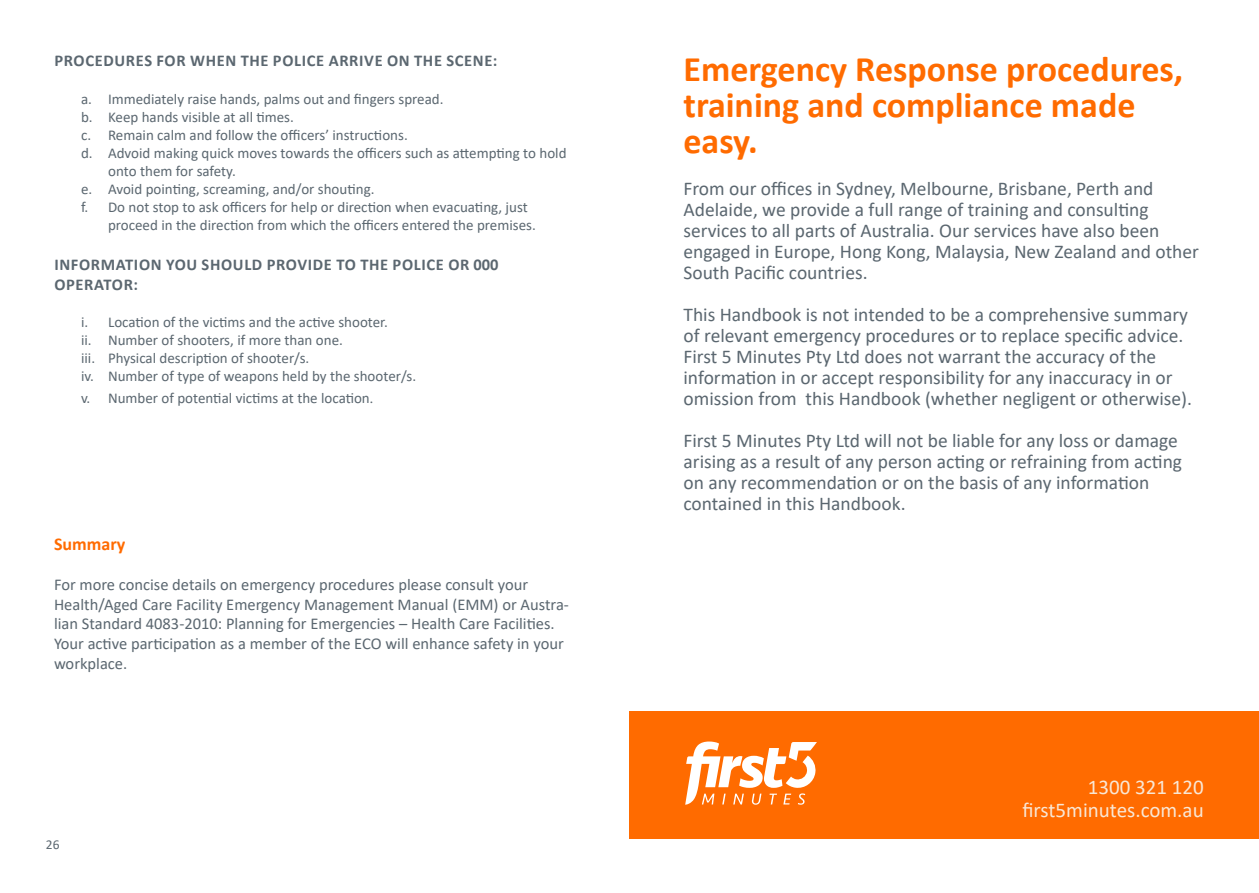
<style>
.page{position:relative;width:1259px;height:893px;background:#fff}
.page>*{position:absolute;margin:0;border:0;box-sizing:border-box;transform-origin:0 0}
.t1{font:700 36px/36px "Calibri";color:#ff6b00}
.t2{font:21px "Calibri";color:#f9e7d5}
.t3{font:19.5px/21px "Calibri";color:#5b6770}
.t4{font:700 18px "Calibri";color:#ff6b00}
.t5{font:16.5px/19.8px "Calibri";color:#5b6770}
.t6{font:700 16.5px/19.8px "Calibri";letter-spacing:.04em;color:#5b6770}
.t7{font:15px "Calibri";color:#5b6770}
.t8{font:13.5px "Calibri";color:#5b6770}
.s1{font-family:"Minion Pro"}
</style>
<div class="page">
<div style="left:629px;top:711px;width:630px;height:128px;background:#ff6b00"></div>
<svg style="left:685px;top:741px;width:132px;height:64px"></svg>
<p class="t6" style="left:54px;top:51px;width:444px">PROCEDURES FOR WHEN THE POLICE ARRIVE ON THE SCENE:</p>
<p class="t7" style="left:81px;top:89px;width:364px">a. Immediately raise hands, palms out and fingers spread.</p>
<p class="t7" style="left:81px;top:107px;width:214px">b. Keep hands visible at all times.</p>
<p class="t7" style="left:81px;top:125px;width:328px">c. Remain calm and follow the officers’ instructions.</p>
<p class="t7" style="left:81px;top:143px;width:487px">d. Advoid making quick moves towards the officers such as attempting to hold</p>
<p class="t7" style="left:108px;top:161px;width:129px">onto them for safety.</p>
<p class="t7" style="left:81px;top:179px;width:295px">e. Avoid pointing, screaming, and/or shouting.</p>
<p class="t7" style="left:81px;top:197px;width:448px">f. Do not stop to ask officers for help or direction when evacuating, just</p>
<p class="t7" style="left:108px;top:215px;width:429px">proceed in the direction from which the officers entered the premises.</p>
<p class="t6" style="left:54px;top:254px;width:446px">INFORMATION YOU SHOULD PROVIDE TO THE POLICE OR 000<br>OPERATOR:</p>
<p class="t7" style="left:81px;top:312px;width:308px">i. Location of the victims and the active shooter.</p>
<p class="t7" style="left:81px;top:330px;width:263px">ii. Number of shooters, if more than one.</p>
<p class="t7" style="left:81px;top:348px;width:230px">iii. Physical description of shooter/s.</p>
<p class="t7" style="left:81px;top:366px;width:337px">iv. Number of type of weapons held by the shooter/s.</p>
<p class="t7" style="left:81px;top:388px;width:294px">v. Number of potential victims at the location<span class="s1">.</span></p>
<p class="t4" style="left:54px;top:531px;width:73px">Summary</p>
<p class="t5" style="left:54px;top:574px;width:516px">For more concise details on emergency procedures please consult your Health/Aged Care Facility Emergency Management Manual (EMM) or Austra&shy;lian Standard 4083-2010: Planning for Emergencies – Health Care Facilities.<br>Your active participation as a member of the ECO will enhance safety in your workplace.</p>
<p class="t8" style="left:46px;top:835px;width:15px">26</p>
<p class="t1" style="left:683px;top:51px;width:501px">Emergency Response procedures, training and compliance made easy.</p>
<p class="t3" style="left:683px;top:178px;width:477px">From our offices in Sydney, Melbourne, Brisbane, Perth and<br>Adelaide, we provide a full range of training and consulting services to all parts of Australia. Our services have also been</p>
<p class="t3" style="left:683px;top:241px;width:517px">engaged in Europe, Hong Kong, Malaysia, New Zealand and other<br>South Pacific countries.</p>
<p class="t3" style="left:683px;top:304px;width:510px">This Handbook is not intended to be a comprehensive summary of relevant emergency procedures or to replace specific advice.<br>First 5 Minutes Pty Ltd does not warrant the accuracy of the information in or accept responsibility for any inaccuracy in or omission from this Handbook (whether negligent or otherwise).</p>
<p class="t3" style="left:683px;top:430px;width:500px">First 5 Minutes Pty Ltd will not be liable for any loss or damage arising as a result of any person acting or refraining from acting on any recommendation or on the basis of any information contained in this Handbook.</p>
<p class="t2" style="left:1087px;top:772px;width:117px">1300 321 120</p>
<p class="t2" style="left:1022px;top:795px;width:183px">first5minutes.com.au</p>
</div>
